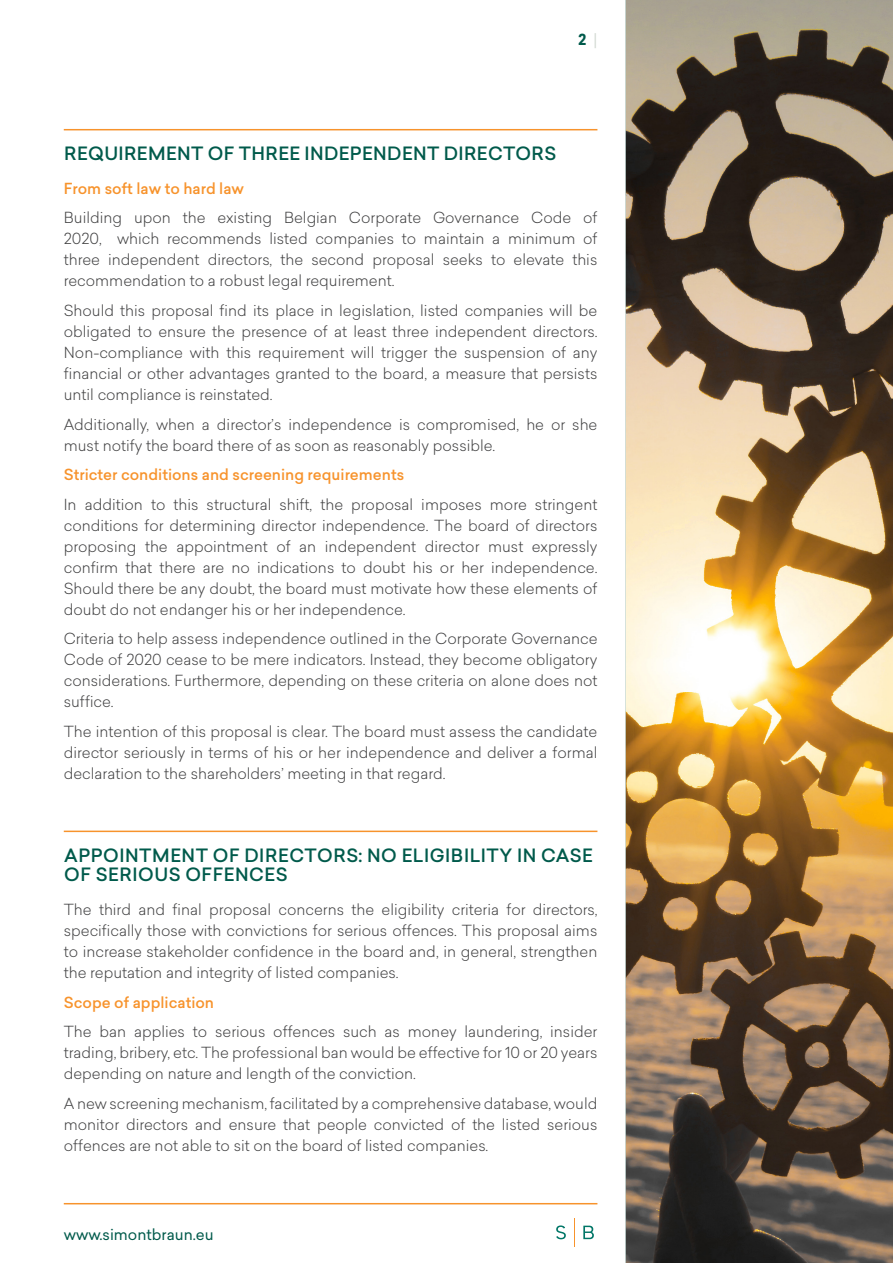
<style>
.page{position:relative;width:893px;height:1263px;background:#fff}
.page>*{position:absolute;margin:0;border:0;box-sizing:border-box;transform-origin:0 0}
.Titre_1_-_green_bold_underlined{font:500 18px/19.5px "Sailec";letter-spacing:.03em;color:#005a4b}
.Liste{font:300 15px/21px "Sailec";color:#3e3e3f;text-align:justify}
.Liste-2{font:500 15px "Sailec";color:#f7932c}
.t1{font:15px "Sailec";color:#005a4b}
.t2{font:700 15px "Sailec";color:#005a4b}
.s1{font-family:"Klavika";font-weight:500;color:#d1d7d1}
</style>
<div class="page">
<hr style="left:64px;top:1203px;width:533px;height:1px;background:#f7932c">
<svg style="left:574px;top:1218px;width:1px;height:28px"></svg>
<svg style="left:556px;top:1225px;width:10px;height:14px"></svg>
<svg style="left:583px;top:1225px;width:11px;height:14px"></svg>
<img style="left:626px;top:0;width:267px;height:1263px">
<hr style="left:64px;top:129px;width:533px;height:1px;background:#f7932c">
<hr style="left:64px;top:831px;width:533px;height:1px;background:#f7932c">
<p class="t2" style="left:578px;top:28px;width:21px">2 <span class="s1">|</span></p>
<p class="Titre_1_-_green_bold_underlined" style="left:64px;top:144px;width:494px">REQUIREMENT OF THREE INDEPENDENT DIRECTORS</p>
<p class="Liste-2" style="left:64px;top:178px;width:182px">From soft law to hard law</p>
<p class="Liste" style="left:64px;top:207px;width:535px">Building upon the existing Belgian Corporate Governance Code of 2020, which recommends listed companies to maintain a minimum of three independent directors, the second proposal seeks to elevate this recommendation to a robust legal requirement.</p>
<p class="Liste" style="left:64px;top:300px;width:535px">Should this proposal find its place in legislation, listed companies will be obligated to ensure the presence of at least three independent directors.<br>Non-compliance with this requirement will trigger the suspension of any financial or other advantages granted to the board, a measure that persists until compliance is reinstated.</p>
<p class="Liste" style="left:64px;top:413px;width:535px">Additionally, when a director’s independence is compromised, he or she must notify the board there of as soon as reasonably possible.</p>
<p class="Liste-2" style="left:64px;top:464px;width:342px">Stricter conditions and screening requirements</p>
<p class="Liste" style="left:64px;top:493px;width:535px">In addition to this structural shift, the proposal imposes more stringent conditions for determining director independence. The board of directors proposing the appointment of an independent director must expressly confirm that there are no indications to doubt his or her independence.<br>Should there be any doubt, the board must motivate how these elements of doubt do not endanger his or her independence.</p>
<p class="Liste" style="left:64px;top:628px;width:535px">Criteria to help assess independence outlined in the Corporate Governance Code of 2020 cease to be mere indicators. Instead, they become obligatory considerations. Furthermore, depending on these criteria on alone does not suffice.</p>
<p class="Liste" style="left:64px;top:720px;width:535px">The intention of this proposal is clear. The board must assess the candidate director seriously in terms of his or her independence and deliver a formal declaration to the shareholders’ meeting in that regard.</p>
<p class="Titre_1_-_green_bold_underlined" style="left:64px;top:845px;width:530px">APPOINTMENT OF DIRECTORS: NO ELIGIBILITY IN CASE<br>OF SERIOUS OFFENCES</p>
<p class="Liste" style="left:64px;top:899px;width:535px">The third and final proposal concerns the eligibility criteria for directors, specifically those with convictions for serious offences. This proposal aims to increase stakeholder confidence in the board and, in general, strengthen the reputation and integrity of listed companies.</p>
<p class="Liste-2" style="left:64px;top:991px;width:152px">Scope of application</p>
<p class="Liste" style="left:64px;top:1021px;width:535px">The ban applies to serious offences such as money laundering, insider trading, bribery, etc. The professional ban would be effective for 10 or 20 years depending on nature and length of the conviction.</p>
<p class="Liste" style="left:64px;top:1092px;width:535px">A new screening mechanism, facilitated by a comprehensive database, would monitor directors and ensure that people convicted of the listed serious offences are not able to sit on the board of listed companies.</p>
<p class="t1" style="left:64px;top:1223px;width:151px">www.simontbraun.eu</p>
</div>
